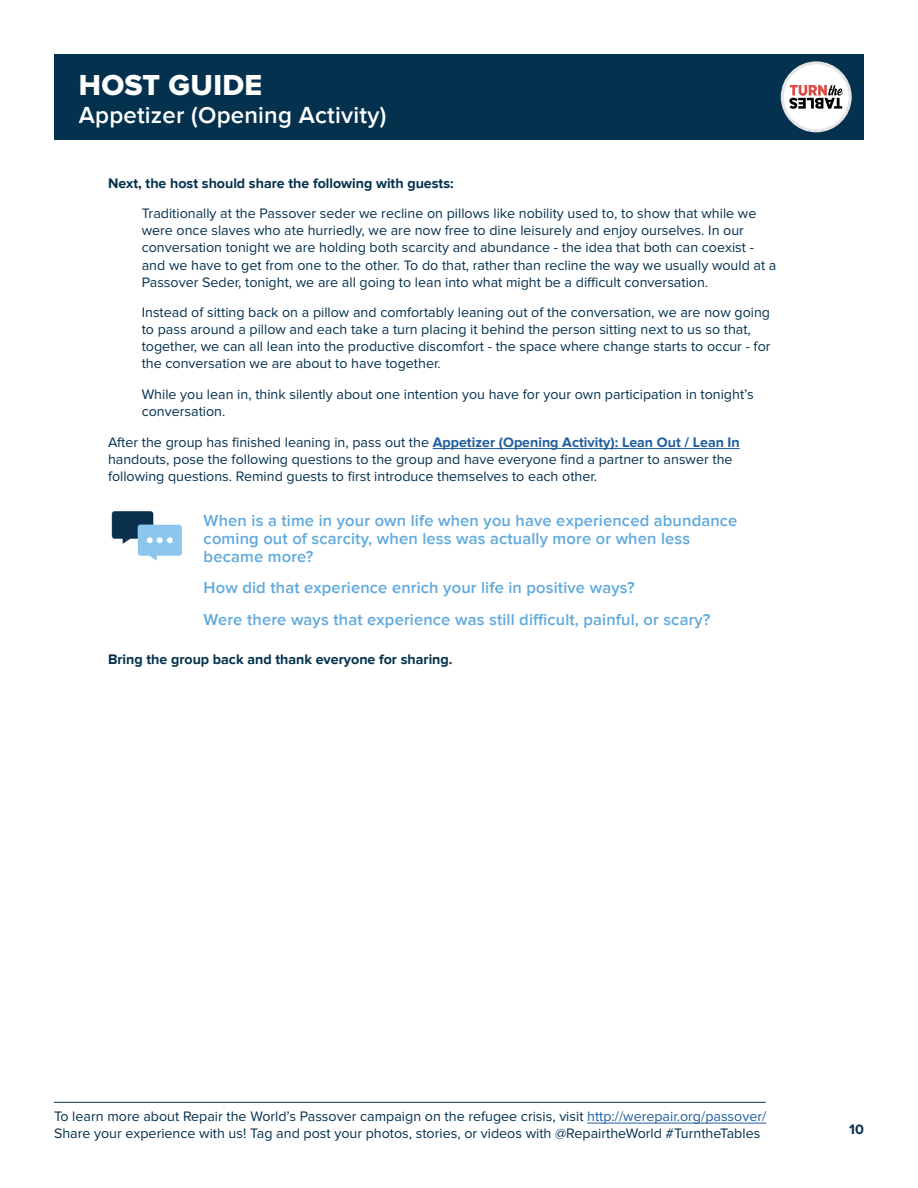
<style>
.page{position:relative;width:918px;height:1188px;background:#fff}
.page>*{position:absolute;margin:0;border:0;box-sizing:border-box;transform-origin:0 0}
.t1{font:30px "Proxima Nova Extrabld";letter-spacing:.01em;color:#fff}
.t2{font:600 24px "Proxima Nova";letter-spacing:.01em;color:#fff}
.t3{font:600 16.5px/18px "Proxima Nova";letter-spacing:.01em;color:#5fa9dd}
.t4{font:14.25px/17.1px "Proxima Nova";color:#04314e}
.t5{font:700 14.25px "Proxima Nova";color:#04314e}
.s1{font-weight:700;color:#215e9e}
.s2{color:#215e9e}
</style>
<div class="page">
<div style="left:54px;top:54px;width:810px;height:85px;background:#04314e"></div>
<hr style="left:587px;top:1123px;width:179px;height:1px;background:#215e9e">
<hr style="left:54px;top:1102px;width:712px;height:1px;background:#04314e">
<svg style="left:781px;top:61px;width:71px;height:71px"></svg>
<div style="left:784px;top:64px;width:65px;height:65px;background:#fff;border-radius:50%"></div>
<svg style="left:789px;top:85px;width:54px;height:24px"></svg>
<hr style="left:433px;top:448px;width:307px;height:1px;background:#215e9e">
<img style="left:111px;top:511px;width:71px;height:50px">
<h1 class="t1" style="left:79px;top:72px;width:185px">HOST GUIDE</h1>
<h2 class="t2" style="left:79px;top:102px;width:309px">Appetizer (Opening Activity)</h2>
<p class="t5" style="left:108px;top:175px;width:347px">Next, the host should share the following with guests:</p>
<p class="t4" style="left:142px;top:206px;width:636px">Traditionally at the Passover seder we recline on pillows like nobility used to, to show that while we were once slaves who ate hurriedly, we are now free to dine leisurely and enjoy ourselves. In our conversation tonight we are holding both scarcity and abundance - the idea that both can coexist - and we have to get from one to the other. To do that, rather than recline the way we usually would at a Passover Seder, tonight, we are all going to lean into what might be a difficult conversation.</p>
<p class="t4" style="left:142px;top:305px;width:630px">Instead of sitting back on a pillow and comfortably leaning out of the conversation, we are now going to pass around a pillow and each take a turn placing it behind the person sitting next to us so that, together, we can all lean into the productive discomfort - the space where change starts to occur - for the conversation we are about to have together.</p>
<p class="t4" style="left:142px;top:386px;width:613px">While you lean in, think silently about one intention you have for your own participation in tonight’s conversation.</p>
<p class="t4" style="left:108px;top:434px;width:633px">After the group has finished leaning in, pass out the <span class="s1">Appetizer (Opening Activity): Lean Out / Lean In </span>handouts, pose the following questions to the group and have everyone find a partner to answer the following questions. Remind guests to first introduce themselves to each other.</p>
<p class="t3" style="left:204px;top:512px;width:535px">When is a time in your own life when you have experienced abundance coming out of scarcity, when less was actually more or when less became more?</p>
<p class="t3" style="left:204px;top:572px;width:508px;line-height:31.5px">How did that experience enrich your life in positive ways?<br>Were there ways that experience was still difficult, painful, or scary?</p>
<p class="t5" style="left:108px;top:651px;width:346px">Bring the group back and thank everyone for sharing.</p>
<p class="t4" style="left:54px;top:1109px;width:714px">To learn more about Repair the World’s Passover campaign on the refugee crisis, visit <span class="s2">http://werepair.org/passover/<br></span>Share your experience with us! Tag and post your photos, stories, or videos with @RepairtheWorld #TurntheTables</p>
<p class="t5" style="left:849px;top:1121px;width:16px">10</p>
</div>
